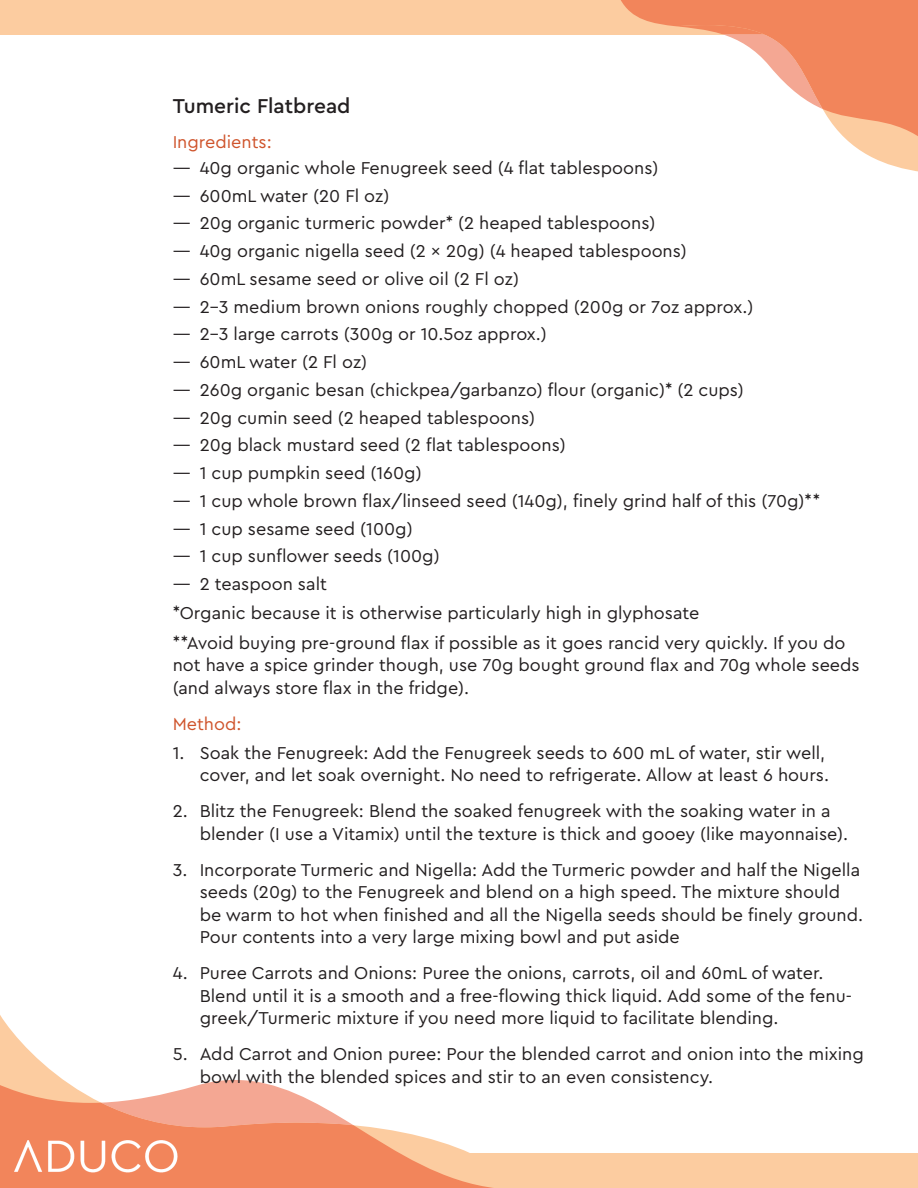
<style>
.page{position:relative;width:918px;height:1188px;background:#fff}
.page>*{position:absolute;margin:0;border:0;box-sizing:border-box;transform-origin:0 0}
.Subcategoru_Heading{font:500 21px "Cera Pro";color:#231f20}
.Body_Style_1{font:18px/22.5px "Cera Pro";color:#231f20}
.Body_Style_1-2{font:18px "Cera Pro";color:#cf542c}
</style>
<div class="page">
<div style="left:0;top:0;width:918px;height:34px;background:#fccca0"></div>
<div style="left:0;top:1153px;width:918px;height:35px;background:#fccca0"></div>
<svg style="left:0;top:1015px;width:68px;height:68px"></svg>
<svg style="left:207px;top:1080px;width:56px;height:3px"></svg>
<svg style="left:0;top:1083px;width:493px;height:105px"></svg>
<svg style="left:485px;top:34px;width:433px;height:138px"></svg>
<svg style="left:620px;top:0;width:298px;height:139px"></svg>
<img style="left:7px;top:1131px;width:179px;height:48px">
<p class="Subcategoru_Heading" style="left:173px;top:92px;width:179px">Tumeric Flatbread</p>
<p class="Body_Style_1-2" style="left:173px;top:130px;width:101px">Ingredients:</p>
<p class="Body_Style_1" style="left:173px;top:156px;width:487px">— 40g organic whole Fenugreek seed (4 flat tablespoons)</p>
<p class="Body_Style_1" style="left:173px;top:184px;width:218px">— 600mL water (20 Fl oz)</p>
<p class="Body_Style_1" style="left:173px;top:211px;width:484px">— 20g organic turmeric powder* (2 heaped tablespoons)</p>
<p class="Body_Style_1" style="left:173px;top:239px;width:516px">— 40g organic nigella seed (2 x 20g) (4 heaped tablespoons)</p>
<p class="Body_Style_1" style="left:173px;top:267px;width:348px">— 60mL sesame seed or olive oil (2 Fl oz)</p>
<p class="Body_Style_1" style="left:173px;top:295px;width:582px">— 2-3 medium brown onions roughly chopped (200g or 7oz approx.)</p>
<p class="Body_Style_1" style="left:173px;top:322px;width:376px">— 2-3 large carrots (300g or 10.5oz approx.)</p>
<p class="Body_Style_1" style="left:173px;top:350px;width:196px">— 60mL water (2 Fl oz)</p>
<p class="Body_Style_1" style="left:173px;top:378px;width:573px">— 260g organic besan (chickpea/garbanzo) flour (organic)* (2 cups)</p>
<p class="Body_Style_1" style="left:173px;top:406px;width:364px">— 20g cumin seed (2 heaped tablespoons)</p>
<p class="Body_Style_1" style="left:173px;top:433px;width:395px">— 20g black mustard seed (2 flat tablespoons)</p>
<p class="Body_Style_1" style="left:173px;top:461px;width:251px">— 1 cup pumpkin seed (160g)</p>
<p class="Body_Style_1" style="left:173px;top:489px;width:649px">— 1 cup whole brown flax/linseed seed (140g), finely grind half of this (70g)**</p>
<p class="Body_Style_1" style="left:173px;top:517px;width:242px">— 1 cup sesame seed (100g)</p>
<p class="Body_Style_1" style="left:173px;top:544px;width:269px">— 1 cup sunflower seeds (100g)</p>
<p class="Body_Style_1" style="left:173px;top:572px;width:156px">— 2 teaspoon salt</p>
<p class="Body_Style_1" style="left:173px;top:601px;width:528px">*Organic because it is otherwise particularly high in glyphosate</p>
<p class="Body_Style_1" style="left:173px;top:631px;width:689px">**Avoid buying pre-ground flax if possible as it goes rancid very quickly. If you do not have a spice grinder though, use 70g bought ground flax and 70g whole seeds (and always store flax in the fridge).</p>
<p class="Body_Style_1-2" style="left:173px;top:712px;width:70px">Method:</p>
<p class="Body_Style_1" style="left:173px;top:741px;width:658px;text-align:right">1. Soak the Fenugreek: Add the Fenugreek seeds to 600 mL of water, stir well, cover, and let soak overnight. No need to refrigerate. Allow at least 6 hours.</p>
<p class="Body_Style_1" style="left:200px;top:799px;width:650px;text-indent:-27px">2. Blitz the Fenugreek: Blend the soaked fenugreek with the soaking water in a blender (I use a Vitamix) until the texture is thick and gooey (like mayonnaise).</p>
<p class="Body_Style_1" style="left:200px;top:858px;width:665px;text-indent:-27px">3. Incorporate Turmeric and Nigella: Add the Turmeric powder and half the Nigella seeds (20g) to the Fenugreek and blend on a high speed. The mixture should be warm to hot when finished and all the Nigella seeds should be finely ground.<br>Pour contents into a very large mixing bowl and put aside</p>
<p class="Body_Style_1" style="left:200px;top:961px;width:654px;text-indent:-27px">4. Puree Carrots and Onions: Puree the onions, carrots, oil and 60mL of water.<br>Blend until it is a smooth and a free-flowing thick liquid. Add some of the fenu&shy;greek/Turmeric mixture if you need more liquid to facilitate blending.</p>
<p class="Body_Style_1" style="left:200px;top:1042px;width:666px;text-indent:-27px">5. Add Carrot and Onion puree: Pour the blended carrot and onion into the mixing bowl with the blended spices and stir to an even consistency.</p>
</div>
